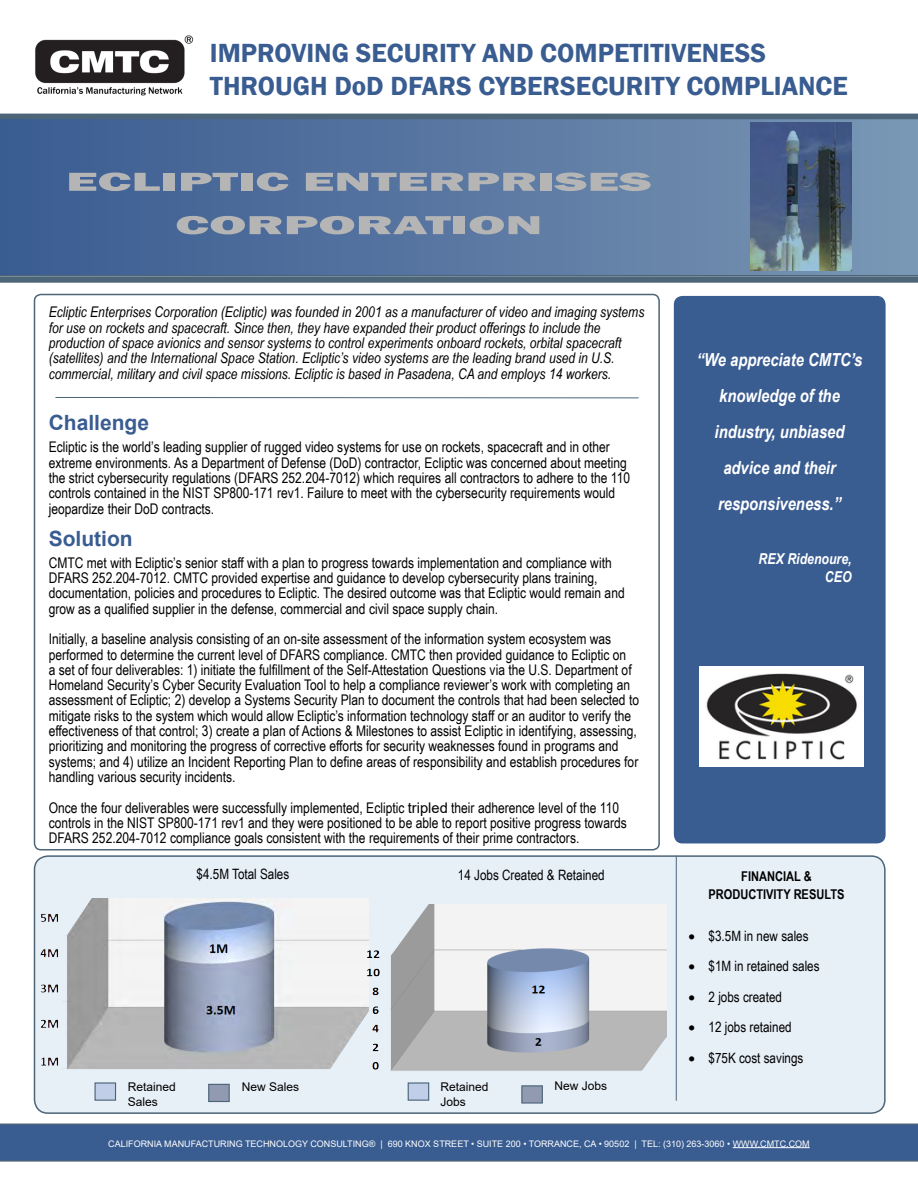
<style>
.page{position:relative;width:918px;height:1188px;background:#fff}
.page>*{position:absolute;margin:0;border:0;box-sizing:border-box;transform-origin:0 0}
.t1{font:600 27px/32.4px "Franklin Gothic";color:#395c91}
.t2{font:800 27px/43.3px "Franklin Gothic";color:#b6b5b6;text-align:center;scale:2 1}
.t3{font:700 21px "Arial";color:#395c91}
.t4{font:italic 700 18px/36px "Arial Narrow";color:#fff;text-align:center}
.t5{font:italic 700 15px/18px "Arial Narrow";color:#fff;text-align:right}
.t6{font:14.7px/15.3px "Arial Narrow";color:#000}
.t7{font:italic 14.7px/15.3px "Arial Narrow";color:#000}
.t8{font:14.25px "Arial Narrow";color:#000}
.t9{font:700 13.5px/18px "Arial Narrow";color:#000;text-align:center}
.t10{font:12px/14.4px "Arial";color:#000}
.t11{font:9px "Arial";color:#fff}
.s1{font-family:"Arial"}
</style>
<div class="page">
<div style="left:34px;top:294px;width:626px;height:557px;border:2px solid #4c6579;border-radius:6px"></div>
<div style="left:674px;top:296px;width:212px;height:547px;background:#395c91;border-radius:9px"></div>
<svg style="left:0;top:1124px;width:918px;height:38px;background:#3c5e90"></svg>
<img style="left:35px;top:35px;width:158px;height:61px">
<hr style="left:55px;top:397px;width:584px;height:1px;background:#4c6579">
<div style="left:0;top:114px;width:918px;height:6px;background:#4c6579"></div>
<div style="left:34px;top:856px;width:851px;height:257px;background:#e7eff7;border-radius:14px"></div>
<div style="left:34px;top:855px;width:852px;height:259px;border:2px solid #4c6579;border-radius:14px"></div>
<img style="left:36px;top:899px;width:332px;height:178px">
<div style="left:208px;top:1084px;width:22px;height:18px;background:#919ab1;border:1px solid #4c6579"></div>
<div style="left:95px;top:1082px;width:21px;height:19px;background:#c0cee8;border:1px solid #4c6579"></div>
<svg style="left:0;top:119px;width:918px;height:157px;background:#55729c"></svg>
<hr style="left:676px;top:856px;width:1px;height:245px;background:#4c6579">
<img style="left:358px;top:905px;width:308px;height:166px">
<div style="left:521px;top:1085px;width:22px;height:19px;background:#919ab1;border:1px solid #4c6579"></div>
<div style="left:408px;top:1082px;width:21px;height:19px;background:#c0cee8;border:1px solid #4c6579"></div>
<div style="left:0;top:276px;width:918px;height:7px;background:#4c6579"></div>
<img style="left:700px;top:667px;width:164px;height:99px">
<h1 class="t1" style="left:210px;top:38px;width:640px">IMPROVING SECURITY AND COMPETITIVENESS<br>THROUGH DoD DFARS CYBERSECURITY COMPLIANCE</h1>
<h1 class="t2" style="left:66px;top:160px;width:294px">ECLIPTIC ENTERPRISES<br>CORPORATION</h1>
<p class="t7" style="left:49px;top:304px;width:597px">Ecliptic Enterprises Corporation (Ecliptic) was founded in 2001 as a manufacturer of video and imaging systems for use on rockets and spacecraft. Since then, they have expanded their product offerings to include the production of space avionics and sensor systems to control experiments onboard rockets, orbital spacecraft (satellites) and the International Space Station. Ecliptic’s video systems are the leading brand used in U.S. commercial, military and civil space missions. Ecliptic is based in Pasadena, CA and employs 14 workers.</p>
<h2 class="t3" style="left:49px;top:408px;width:102px">Challenge</h2>
<p class="t6" style="left:49px;top:439px;width:583px">Ecliptic is the world’s leading supplier of rugged video systems for use on rockets, spacecraft and in other extreme environments. As a Department of Defense (DoD) contractor, Ecliptic was concerned about meeting the strict cybersecurity regulations (DFARS 252.204-7012) which requires all contractors to adhere to the 110 controls contained in the NIST SP800-171 rev1. Failure to meet with the cybersecurity requirements would jeopardize their DoD contracts.</p>
<h2 class="t3" style="left:49px;top:523px;width:85px">Solution</h2>
<p class="t6" style="left:49px;top:554px;width:578px">CMTC met with Ecliptic’s senior staff with a plan to progress towards implementation and compliance with DFARS 252.204-7012. CMTC provided expertise and guidance to develop cybersecurity plans training, documentation, policies and procedures to Ecliptic. The desired outcome was that Ecliptic would remain and grow as a qualified supplier in the defense, commercial and civil space supply chain.</p>
<p class="t6" style="left:49px;top:631px;width:592px">Initially, a baseline analysis consisting of an on-site assessment of the information system ecosystem was performed to determine the current level of DFARS compliance. CMTC then provided guidance to Ecliptic on<br>a set of four deliverables: 1) initiate the fulfillment of the Self-Attestation Questions via the U.S. Department of Homeland Security’s Cyber Security Evaluation Tool to help a compliance reviewer’s work with completing an assessment of Ecliptic; 2) develop a Systems Security Plan to document the controls that had been selected to mitigate risks to the system which would allow Ecliptic’s information technology staff or an auditor to verify the effectiveness of that control; 3) create a plan of Actions &amp; Milestones to assist Ecliptic in identifying, assessing, prioritizing and monitoring the progress of corrective efforts for security weaknesses found in programs and systems; and 4) utilize an Incident Reporting Plan to define areas of responsibility and establish procedures for handling various security incidents.</p>
<p class="t6" style="left:49px;top:799px;width:580px">Once the four deliverables were successfully implemented, Ecliptic <span class="s1">tripled</span> their adherence level of the 110 controls in the NIST SP800-171 rev1 and they were positioned to be able to report positive progress towards<br>DFARS 252.204-7012 compliance goals consistent with the requirements of their prime contractors.</p>
<p class="t4" style="left:697px;top:341px;width:167px">“We appreciate CMTC’s knowledge of the industry, unbiased advice and their responsiveness.”</p>
<p class="t5" style="left:759px;top:549px;width:94px">REX Ridenoure,<br>CEO</p>
<p class="t8" style="left:197px;top:863px;width:94px">$4.5M Total Sales</p>
<p class="t9" style="left:708px;top:867px;width:138px">FINANCIAL &amp;<br>PRODUCTIVITY RESULTS</p>
<p class="t8" style="left:688px;top:925px;width:122px">• $3.5M in new sales</p>
<p class="t8" style="left:688px;top:956px;width:133px">• $1M in retained sales</p>
<p class="t8" style="left:688px;top:986px;width:95px">• 2 jobs created</p>
<p class="t8" style="left:688px;top:1017px;width:105px">• 12 jobs retained</p>
<p class="t8" style="left:688px;top:1048px;width:117px">• $75K cost savings</p>
<p class="t8" style="left:458px;top:865px;width:148px">14 Jobs Created &amp; Retained</p>
<p class="t10" style="left:128px;top:1080px;width:50px">Retained<br>Sales</p>
<p class="t10" style="left:242px;top:1080px;width:59px">New Sales</p>
<p class="t10" style="left:441px;top:1080px;width:50px">Retained<br>Jobs</p>
<p class="t10" style="left:554px;top:1078px;width:54px">New Jobs</p>
<p class="t11" style="left:108px;top:1137px;width:703px">CALIFORNIA MANUFACTURING TECHNOLOGY CONSULTING® | 690 KNOX STREET • SUITE 200 • TORRANCE, CA • 90502 | TEL: (310) 263-3060 • WWW.CMTC.COM</p>
</div>
